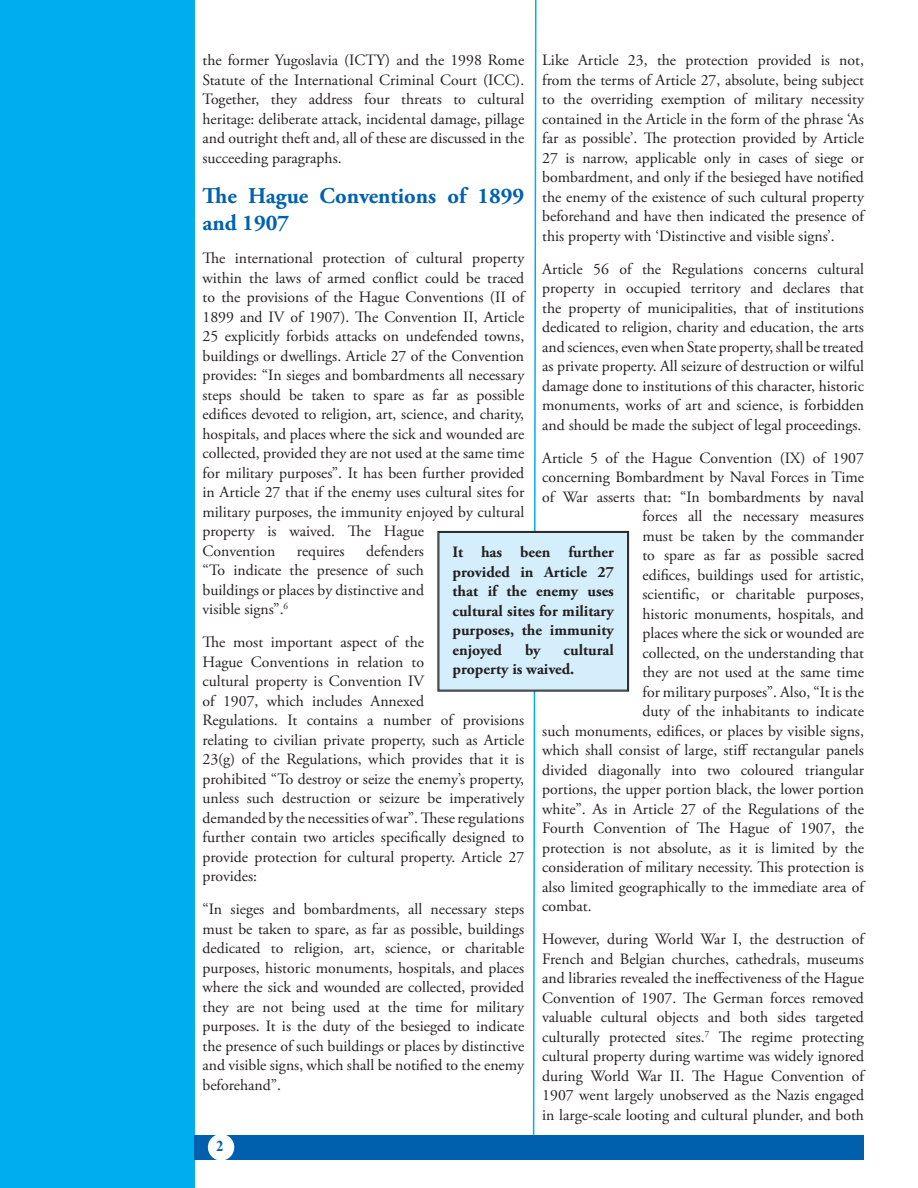
<style>
.page{position:relative;width:918px;height:1188px;background:#fff}
.page>*{position:absolute;margin:0;border:0;box-sizing:border-box;transform-origin:0 0}
.BT{font:700 22.5px/27px "Adobe Garamond Pro";color:#0161b0}
.BT-2{font:15.75px/19.5px "Adobe Garamond Pro";color:#231f20;text-align:justify}
.BT-3{font:700 15.75px/19.5px "Adobe Garamond Pro";color:#231f20;text-align:justify}
.t1{font:700 15px "Times New Roman";color:#0160ae}
</style>
<div class="page">
<div style="left:0;top:0;width:194px;height:1188px;background:#00aeef"></div>
<div style="left:194px;top:1135px;width:670px;height:24px;background:#0160ae"></div>
<div style="left:208px;top:1134px;width:26px;height:27px;background:#fff;border-radius:50%"></div>
<svg style="left:437px;top:0;width:192px;height:1135px"></svg>
<div style="left:439px;top:532px;width:189px;height:158px;border:1px solid #231f20"></div>
<p class="BT-2" style="left:202px;top:51px;width:323px">the former Yugoslavia (ICTY) and the 1998 Rome Statute of the International Criminal Court (ICC).<br>Together, they address four threats to cultural heritage: deliberate attack, incidental damage, pillage and outright theft and, all of these are discussed in the succeeding paragraphs.</p>
<p class="BT" style="left:202px;top:183px;width:323px">The Hague Conventions of 1899 and 1907</p>
<p class="BT-2" style="left:202px;top:249px;width:323px;text-align:left">The international protection of cultural property within the laws of armed conflict could be traced to the provisions of the Hague Conventions (II of 1899 and IV of 1907). The Convention II, Article 25 explicitly forbids attacks on undefended towns, buildings or dwellings. Article 27 of the Convention provides: “In sieges and bombardments all necessary steps should be taken to spare as far as possible edifices devoted to religion, art, science, and charity, hospitals, and places where the sick and wounded are collected, provided they are not used at the same time for military purposes”. It has been further provided in Article 27 that if the enemy uses cultural sites for military purposes, the immunity enjoyed by cultural property is waived. The Hague<br>Convention</p>
<p class="BT-2" style="left:542px;top:51px;width:323px">Like Article 23, the protection provided is not, from the terms of Article 27, absolute, being subject to the overriding exemption of military necessity contained in the Article in the form of the phrase ‘As far as possible’. The protection provided by Article 27 is narrow, applicable only in cases of siege or bombardment, and only if the besieged have notified the enemy of the existence of such cultural property beforehand and have then indicated the presence of this property with ‘Distinctive and visible signs’.</p>
<p class="BT-2" style="left:542px;top:260px;width:323px">Article 56 of the Regulations concerns cultural property in occupied territory and declares that the property of municipalities, that of institutions dedicated to religion, charity and education, the arts and sciences, even when State property, shall be treated as private property. All seizure of destruction or wilful damage done to institutions of this character, historic monuments, works of art and science, is forbidden and should be made the subject of legal proceedings.</p>
<p class="BT-2" style="left:542px;top:449px;width:323px">Article 5 of the Hague Convention (IX) of 1907</p>
<p class="BT-2" style="left:542px;top:468px;width:323px">concerning Bombardment by Naval Forces in Time</p>
<p class="BT-2" style="left:542px;top:488px;width:323px">of War asserts that: “In bombardments by naval</p>
<p class="BT-2" style="left:642px;top:507px;width:223px">forces all the necessary measures</p>
<p class="BT-2" style="left:642px;top:527px;width:223px">must be taken by the commander</p>
<p class="BT-2" style="left:642px;top:546px;width:223px">to spare as far as possible sacred</p>
<p class="BT-2" style="left:642px;top:566px;width:223px">edifices, buildings used for artistic,</p>
<p class="BT-2" style="left:642px;top:585px;width:223px">scientific, or charitable purposes,</p>
<p class="BT-2" style="left:642px;top:605px;width:223px">historic monuments, hospitals, and</p>
<p class="BT-2" style="left:642px;top:624px;width:223px">places where the sick or wounded are</p>
<p class="BT-2" style="left:642px;top:644px;width:223px">collected, on the understanding that</p>
<p class="BT-2" style="left:642px;top:663px;width:223px">they are not used at the same time</p>
<p class="BT-2" style="left:642px;top:683px;width:223px">for military purposes”. Also, “It is the</p>
<p class="BT-2" style="left:642px;top:702px;width:223px">duty of the inhabitants to indicate</p>
<p class="BT-2" style="left:542px;top:722px;width:323px">such monuments, edifices, or places by visible signs,</p>
<p class="BT-2" style="left:542px;top:741px;width:323px">which shall consist of large, stiff rectangular panels</p>
<p class="BT-2" style="left:542px;top:761px;width:323px">divided diagonally into two coloured triangular</p>
<p class="BT-2" style="left:542px;top:780px;width:323px">portions, the upper portion black, the lower portion</p>
<p class="BT-2" style="left:542px;top:800px;width:323px">white”. As in Article 27 of the Regulations of the</p>
<p class="BT-2" style="left:542px;top:819px;width:323px">Fourth Convention of The Hague of 1907, the</p>
<p class="BT-2" style="left:542px;top:839px;width:323px">protection is not absolute, as it is limited by the</p>
<p class="BT-2" style="left:542px;top:858px;width:323px">consideration of military necessity. This protection is</p>
<p class="BT-2" style="left:542px;top:878px;width:323px">also limited geographically to the immediate area of</p>
<p class="BT-2" style="left:542px;top:897px;width:51px">combat.</p>
<p class="BT-2" style="left:542px;top:930px;width:323px">However, during World War I, the destruction of French and Belgian churches, cathedrals, museums and libraries revealed the ineffectiveness of the Hague Convention of 1907. The German forces removed valuable cultural objects and both sides targeted culturally protected sites.<sup>7</sup> The regime protecting cultural property during wartime was widely ignored during World War II. The Hague Convention of 1907 went largely unobserved as the Nazis engaged in large-scale looting and cultural plunder, and both</p>
<p class="BT-2" style="left:202px;top:542px;width:223px;text-indent:164px">defenders “To indicate the presence of such buildings or places by distinctive and visible signs”.<sup>6</sup></p>
<p class="BT-2" style="left:202px;top:633px;width:323px;text-align:left">The most important aspect of the<br>Hague Conventions in relation to<br>cultural property is Convention IV<br>of 1907, which includes Annexed<br>Regulations. It contains a number of provisions relating to civilian private property, such as Article 23(g) of the Regulations, which provides that it is prohibited “To destroy or seize the enemy’s property, unless such destruction or seizure be imperatively demanded by the necessities of war”. These regulations further contain two articles specifically designed to provide protection for cultural property. Article 27 provides:</p>
<p class="BT-2" style="left:202px;top:900px;width:323px">“In sieges and bombardments, all necessary steps must be taken to spare, as far as possible, buildings dedicated to religion, art, science, or charitable purposes, historic monuments, hospitals, and places where the sick and wounded are collected, provided they are not being used at the time for military purposes. It is the duty of the besieged to indicate the presence of such buildings or places by distinctive and visible signs, which shall be notified to the enemy beforehand”.</p>
<p class="BT-2" style="left:297px;top:542px;width:49px">requires</p>
<p class="BT-3" style="left:453px;top:543px;width:163px">It has been further provided in Article 27 that if the enemy uses cultural sites for military purposes, the immunity enjoyed</p>
<p class="BT-3" style="left:453px;top:641px;width:163px;text-indent:111px">cultural property is waived.</p>
<p class="BT-3" style="left:525px;top:641px;width:17px">by</p>
<p class="t1" style="left:216px;top:1135px;width:9px">2</p>
</div>
